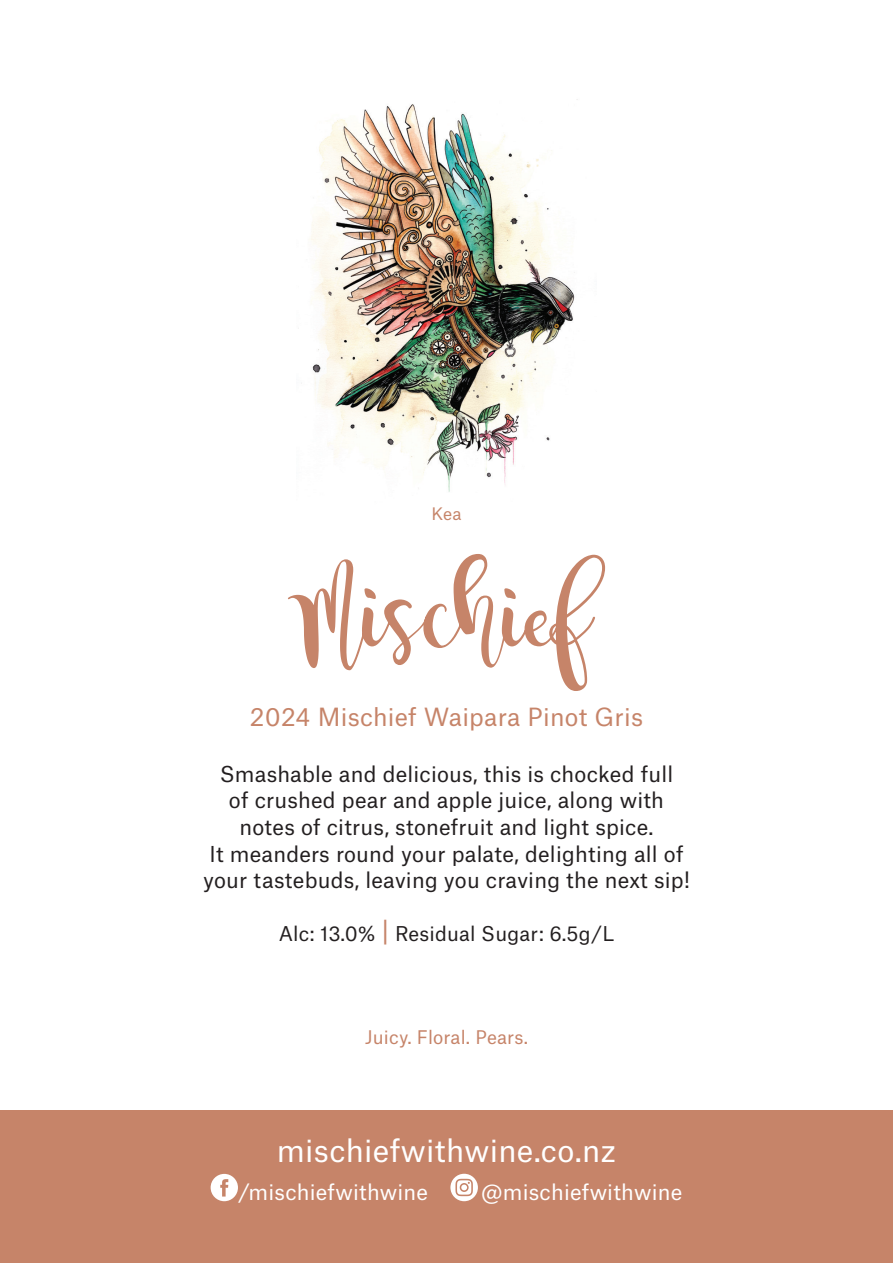
<style>
.page{position:relative;width:893px;height:1263px;background:#fff}
.page>*{position:absolute;margin:0;border:0;box-sizing:border-box;transform-origin:0 0}
.t1{font:30px "Atlas Grotesk";letter-spacing:.01em;color:#fff}
.t2{font:24px "Atlas Grotesk";letter-spacing:.01em;color:#c68469}
.t3{font:21px/26.5px "Atlas Grotesk";letter-spacing:.01em;color:#231f20;text-align:center}
.t4{font:21px "Atlas Grotesk";letter-spacing:.01em;color:#fff}
.t5{font:19.5px "Atlas Grotesk";letter-spacing:.01em;color:#231f20}
.t6{font:18px "Atlas Grotesk";letter-spacing:.01em;color:#c68469}
.t7{font:16.5px "Atlas Grotesk";color:#c68469}
.s1{font-size:27px;color:#c68469}
</style>
<div class="page">
<img style="left:301px;top:99px;width:277px;height:393px">
<svg style="left:288px;top:554px;width:317px;height:137px"></svg>
<div style="left:0;top:1110px;width:893px;height:153px;background:#c68469"></div>
<svg style="left:211px;top:1174px;width:27px;height:27px"></svg>
<svg style="left:450px;top:1174px;width:28px;height:27px"></svg>
<p class="t7" style="left:431px;top:501px;width:32px">Kea</p>
<p class="t2" style="left:250px;top:697px;width:395px">2024 Mischief Waipara Pinot Gris</p>
<p class="t3" style="left:203px;top:758px;width:488px">Smashable and delicious, this is chocked full<br>of crushed pear and apple juice, along with notes of citrus, stonefruit and light spice.<br>It meanders round your palate, delighting all of your tastebuds, leaving you craving the next sip!</p>
<p class="t5" style="left:279px;top:918px;width:337px">Alc: 13.0% <span class="s1">|</span> Residual Sugar: 6.5g/L</p>
<p class="t6" style="left:365px;top:1023px;width:164px">Juicy. Floral. Pears.</p>
<p class="t1" style="left:277px;top:1126px;width:341px">mischiefwithwine.co.nz</p>
<p class="t4" style="left:238px;top:1175px;width:191px">/mischiefwithwine</p>
<p class="t4" style="left:481px;top:1175px;width:202px">@mischiefwithwine</p>
</div>
